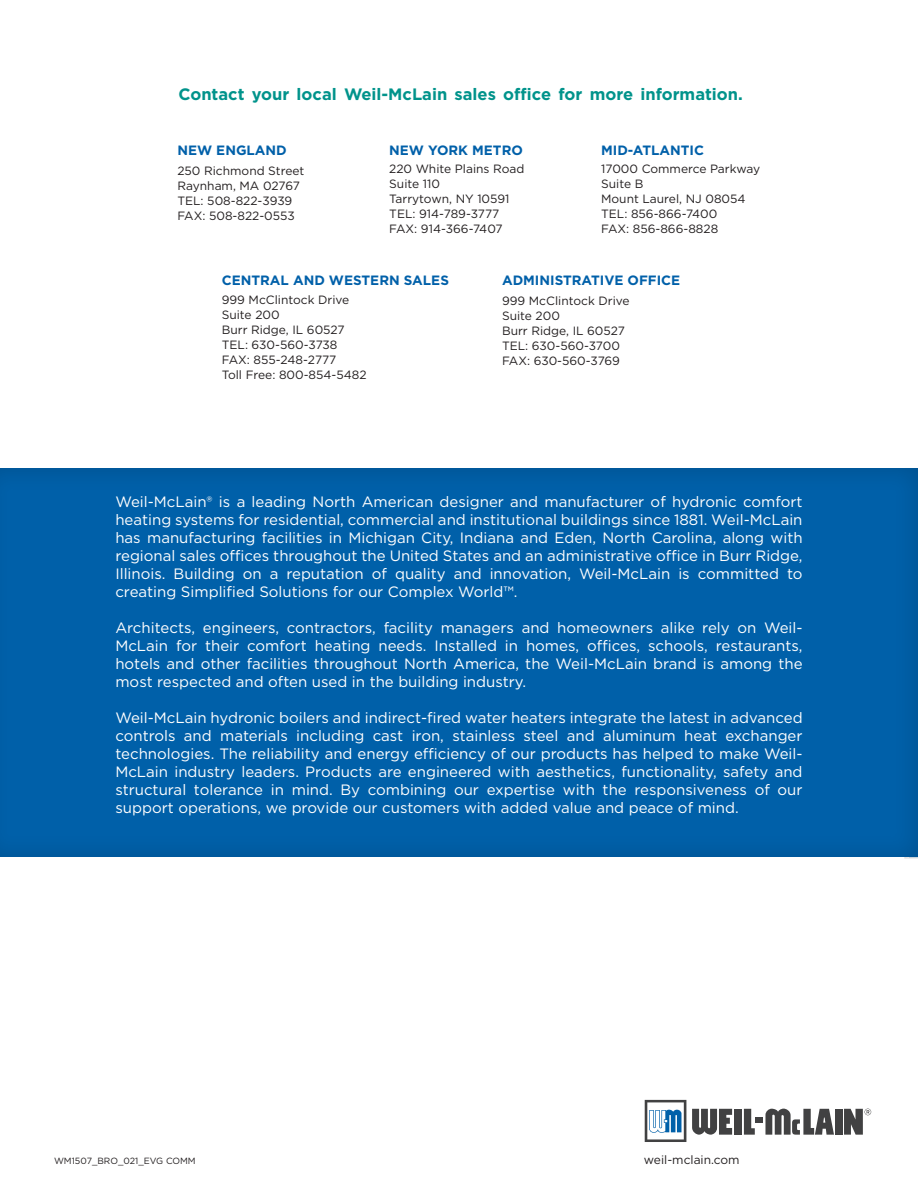
<style>
.page{position:relative;width:918px;height:1188px;background:#fff}
.page>*{position:absolute;margin:0;border:0;box-sizing:border-box;transform-origin:0 0}
.wm_body_white{font:700 16.5px "Gotham";color:#00938b}
.wm_body_white-2{font:15px/18px "Gotham";color:#fff;text-align:justify}
.wm_address_body{font:700 13.5px "Gotham";color:#0060a9}
.wm_address_head{font:700 13.5px "Gotham";color:#0060a9}
.wm_address_body-2{font:12px "Gotham";color:#231f20}
.wm_address_head-2{font:12px "Gotham";color:#231f20}
.wm_body_gray_sub{font:12px "Gotham";color:#231f20}
.wm_body_gray_sub-2{font:9px "Gotham";color:#231f20}
</style>
<div class="page">
<div style="left:0;top:468px;width:918px;height:390px;background:#0060a9"></div>
<svg style="left:645px;top:1100px;width:41px;height:42px"></svg>
<svg style="left:692px;top:1109px;width:40px;height:26px"></svg>
<div style="left:734px;top:1109px;width:8px;height:26px;background:#414142"></div>
<div style="left:835px;top:1109px;width:7px;height:26px;background:#414142"></div>
<div style="left:755px;top:1117px;width:7px;height:6px;background:#414142"></div>
<svg style="left:744px;top:1109px;width:11px;height:26px"></svg>
<svg style="left:765px;top:1109px;width:69px;height:26px"></svg>
<svg style="left:844px;top:1109px;width:27px;height:26px"></svg>
<div style="left:912px;top:468px;width:6px;height:391px;background:#00599d"></div>
<p class="wm_body_white" style="left:178px;top:83px;width:566px">Contact your local Weil-McLain sales office for more information.</p>
<p class="wm_address_head" style="left:177px;top:142px;width:111px">NEW ENGLAND</p>
<p class="wm_address_body-2" style="left:177px;top:163px;width:129px">250 Richmond Street</p>
<p class="wm_address_body-2" style="left:177px;top:178px;width:124px">Raynham, MA 02767</p>
<p class="wm_address_body-2" style="left:177px;top:193px;width:116px">TEL: 508-822-3939</p>
<p class="wm_address_body-2" style="left:177px;top:208px;width:119px">FAX: 508-822-0553</p>
<p class="wm_address_body" style="left:389px;top:142px;width:135px">NEW YORK METRO</p>
<p class="wm_address_body-2" style="left:389px;top:162px;width:137px">220 White Plains Road</p>
<p class="wm_address_body-2" style="left:389px;top:177px;width:52px">Suite 110</p>
<p class="wm_address_body-2" style="left:389px;top:192px;width:122px">Tarrytown, NY 10591</p>
<p class="wm_address_body-2" style="left:389px;top:207px;width:112px">TEL: 914-789-3777</p>
<p class="wm_address_body-2" style="left:389px;top:222px;width:115px">FAX: 914-366-7407</p>
<p class="wm_address_body" style="left:601px;top:142px;width:104px">MID-ATLANTIC</p>
<p class="wm_address_body-2" style="left:601px;top:162px;width:161px">17000 Commerce Parkway</p>
<p class="wm_address_body-2" style="left:601px;top:177px;width:44px">Suite B</p>
<p class="wm_address_body-2" style="left:601px;top:192px;width:146px">Mount Laurel, NJ 08054</p>
<p class="wm_address_body-2" style="left:601px;top:207px;width:118px">TEL: 856-866-7400</p>
<p class="wm_address_head-2" style="left:601px;top:222px;width:119px">FAX: 856-866-8828</p>
<p class="wm_address_head" style="left:222px;top:271px;width:229px">CENTRAL AND WESTERN SALES</p>
<p class="wm_address_body-2" style="left:222px;top:293px;width:129px">999 McClintock Drive</p>
<p class="wm_address_body-2" style="left:222px;top:308px;width:59px">Suite 200</p>
<p class="wm_address_body-2" style="left:222px;top:323px;width:124px">Burr Ridge, IL 60527</p>
<p class="wm_address_body-2" style="left:222px;top:338px;width:117px">TEL: 630-560-3738</p>
<p class="wm_address_body-2" style="left:222px;top:353px;width:116px">FAX: 855-248-2777</p>
<p class="wm_address_body-2" style="left:222px;top:368px;width:146px">Toll Free: 800-854-5482</p>
<p class="wm_address_body" style="left:502px;top:271px;width:180px">ADMINISTRATIVE OFFICE</p>
<p class="wm_address_body-2" style="left:502px;top:293px;width:129px">999 McClintock Drive</p>
<p class="wm_address_body-2" style="left:502px;top:308px;width:59px">Suite 200</p>
<p class="wm_address_body-2" style="left:502px;top:323px;width:124px">Burr Ridge, IL 60527</p>
<p class="wm_address_body-2" style="left:502px;top:338px;width:119px">TEL: 630-560-3700</p>
<p class="wm_address_body-2" style="left:502px;top:353px;width:120px">FAX: 630-560-3769</p>
<p class="wm_body_white-2" style="left:115px;top:492px;width:689px">Weil-McLain® is a leading North American designer and manufacturer of hydronic comfort heating systems for residential, commercial and institutional buildings since 1881. Weil-McLain has manufacturing facilities in Michigan City, Indiana and Eden, North Carolina, along with regional sales offices throughout the United States and an administrative office in Burr Ridge, Illinois. Building on a reputation of quality and innovation, Weil-McLain is committed to creating Simplified Solutions for our Complex World™.</p>
<p class="wm_body_white-2" style="left:115px;top:618px;width:689px">Architects, engineers, contractors, facility managers and homeowners alike rely on Weil-McLain for their comfort heating needs. Installed in homes, offices, schools, restaurants, hotels and other facilities throughout North America, the Weil-McLain brand is among the most respected and often used in the building industry.</p>
<p class="wm_body_white-2" style="left:115px;top:708px;width:689px">Weil-McLain hydronic boilers and indirect-fired water heaters integrate the latest in advanced controls and materials including cast iron, stainless steel and aluminum heat exchanger technologies. The reliability and energy efficiency of our products has helped to make Weil-McLain industry leaders. Products are engineered with aesthetics, functionality, safety and structural tolerance in mind. By combining our expertise with the responsiveness of our support operations, we provide our customers with added value and peace of mind.</p>
<p class="wm_body_gray_sub-2" style="left:54px;top:1155px;width:143px">WM1507_BRO_021_EVG COMM</p>
<p class="wm_body_gray_sub" style="left:644px;top:1152px;width:97px">weil-mclain.com</p>
</div>
